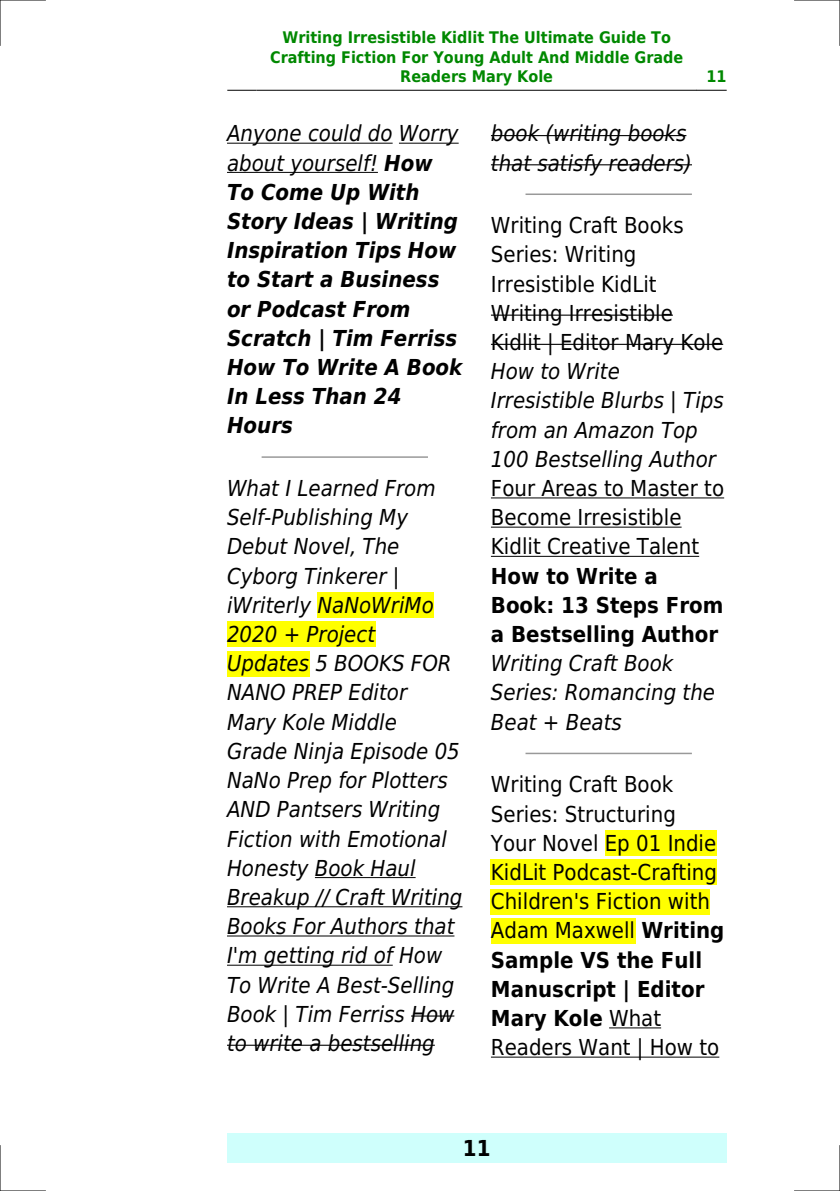
<style>
.page{position:relative;width:840px;height:1191px;background:#fff}
.page>*{position:absolute;margin:0;border:0;box-sizing:border-box;transform-origin:0 0}
.t1{font:italic 22px/29.2px "DejaVu Sans Condensed";color:#000}
.t2{font:22px/29.2px "DejaVu Sans Condensed";color:#000}
.t3{font:italic 700 22px/29.2px "DejaVu Sans Condensed";color:#000}
.t4{font:700 22px/29.2px "DejaVu Sans Condensed";color:#000}
.t5{font:700 16px/19.2px "DejaVu Sans Condensed";color:#080;text-align:center}
.s1{font-weight:400}
.s2{font-weight:700}
</style>
<div class="page">
<svg style="left:227px;top:90px;width:29px;height:1px"></svg>
<hr style="left:257px;top:90px;width:438px;height:1px;background:#000">
<svg style="left:696px;top:90px;width:29px;height:1px"></svg>
<div style="left:227px;top:1133px;width:499px;height:29px;background:#cffffc"></div>
<hr style="left:227px;top:143px;width:165px;height:1px;background:#000">
<hr style="left:399px;top:143px;width:59px;height:1px;background:#000">
<hr style="left:227px;top:172px;width:151px;height:1px;background:#000">
<hr style="left:262px;top:456px;width:165px;height:2px;background:#999">
<div style="left:317px;top:592px;width:116px;height:26px;background:#ff0"></div>
<div style="left:227px;top:621px;width:148px;height:26px;background:#ff0"></div>
<div style="left:227px;top:651px;width:82px;height:25px;background:#ff0"></div>
<hr style="left:315px;top:877px;width:100px;height:1px;background:#000">
<hr style="left:227px;top:906px;width:235px;height:1px;background:#000">
<hr style="left:227px;top:935px;width:227px;height:1px;background:#000">
<hr style="left:227px;top:964px;width:165px;height:1px;background:#000">
<hr style="left:411px;top:1015px;width:43px;height:1px;background:#000">
<hr style="left:227px;top:1044px;width:207px;height:1px;background:#000">
<hr style="left:490px;top:135px;width:196px;height:1px;background:#000">
<hr style="left:490px;top:164px;width:201px;height:1px;background:#000">
<hr style="left:526px;top:193px;width:164px;height:2px;background:#999">
<hr style="left:490px;top:314px;width:182px;height:2px;background:#000">
<hr style="left:490px;top:344px;width:232px;height:1px;background:#000">
<hr style="left:490px;top:497px;width:233px;height:1px;background:#000">
<hr style="left:490px;top:526px;width:191px;height:1px;background:#000">
<hr style="left:490px;top:556px;width:208px;height:1px;background:#000">
<hr style="left:526px;top:752px;width:164px;height:2px;background:#999">
<div style="left:604px;top:830px;width:112px;height:26px;background:#ff0"></div>
<div style="left:490px;top:859px;width:226px;height:26px;background:#ff0"></div>
<div style="left:490px;top:888px;width:219px;height:26px;background:#ff0"></div>
<div style="left:490px;top:918px;width:144px;height:25px;background:#ff0"></div>
<hr style="left:608px;top:1027px;width:52px;height:1px;background:#000">
<hr style="left:490px;top:1056px;width:229px;height:1px;background:#000">
<hr style="left:0;top:0;width:45px;height:1px;background:#000">
<hr style="left:794px;top:0;width:45px;height:1px;background:#000">
<hr style="left:0;top:1190px;width:45px;height:1px;background:#000">
<hr style="left:794px;top:1190px;width:45px;height:1px;background:#000">
<hr style="left:0;top:0;width:1px;height:45px;background:#000">
<hr style="left:0;top:1145px;width:1px;height:46px;background:#000">
<hr style="left:839px;top:0;width:1px;height:45px;background:#000">
<hr style="left:839px;top:1145px;width:1px;height:46px;background:#000">
<p class="t5" style="left:270px;top:28px;width:414px">Writing Irresistible Kidlit The Ultimate Guide To<br>Crafting Fiction For Young Adult And Middle Grade<br>Readers Mary Kole</p>
<p class="t5" style="left:706px;top:67px;width:22px">11</p>
<p class="t3" style="left:227px;top:119px;width:237px"><span class="s1">Anyone could do Worry about yourself!</span> How<br>To Come Up With<br>Story Ideas | Writing<br>Inspiration Tips How to Start a Business or Podcast From<br>Scratch | Tim Ferriss<br>How To Write A Book<br>In Less Than 24<br>Hours</p>
<p class="t1" style="left:227px;top:474px;width:237px">What I Learned From<br>Self-Publishing My<br>Debut Novel, The<br>Cyborg Tinkerer | iWriterly NaNoWriMo<br>2020 + Project<br>Updates 5 BOOKS FOR<br>NANO PREP Editor<br>Mary Kole Middle<br>Grade Ninja Episode 05<br>NaNo Prep for Plotters<br>AND Pantsers Writing<br>Fiction with Emotional<br>Honesty Book Haul<br>Breakup // Craft Writing<br>Books For Authors that<br>I'm getting rid of How<br>To Write A Best-Selling<br>Book | Tim Ferriss How to write a bestselling</p>
<p class="t1" style="left:490px;top:119px;width:202px">book (writing books that satisfy readers)</p>
<p class="t2" style="left:490px;top:211px;width:234px">Writing Craft Books<br>Series: Writing<br>Irresistible KidLit<br>Writing Irresistible<br>Kidlit | Editor Mary Kole</p>
<p class="t1" style="left:490px;top:357px;width:234px">How to Write<br>Irresistible Blurbs | Tips from an Amazon Top<br>100 Bestselling Author</p>
<p class="t2" style="left:490px;top:474px;width:234px">Four Areas to Master to<br>Become Irresistible<br>Kidlit Creative Talent</p>
<p class="t4" style="left:490px;top:561px;width:234px">How to Write a<br>Book: 13 Steps From a Bestselling Author</p>
<p class="t1" style="left:490px;top:649px;width:225px">Writing Craft Book<br>Series: Romancing the<br>Beat + Beats</p>
<p class="t2" style="left:490px;top:770px;width:235px">Writing Craft Book<br>Series: Structuring<br>Your Novel Ep 01 Indie<br>KidLit Podcast-Crafting<br>Children's Fiction with<br>Adam Maxwell <span class="s2">Writing<br>Sample VS the Full<br>Manuscript | Editor<br>Mary Kole</span> What<br>Readers Want | How to</p>
<p class="t4" style="left:462px;top:1133px;width:29px">11</p>
</div>
